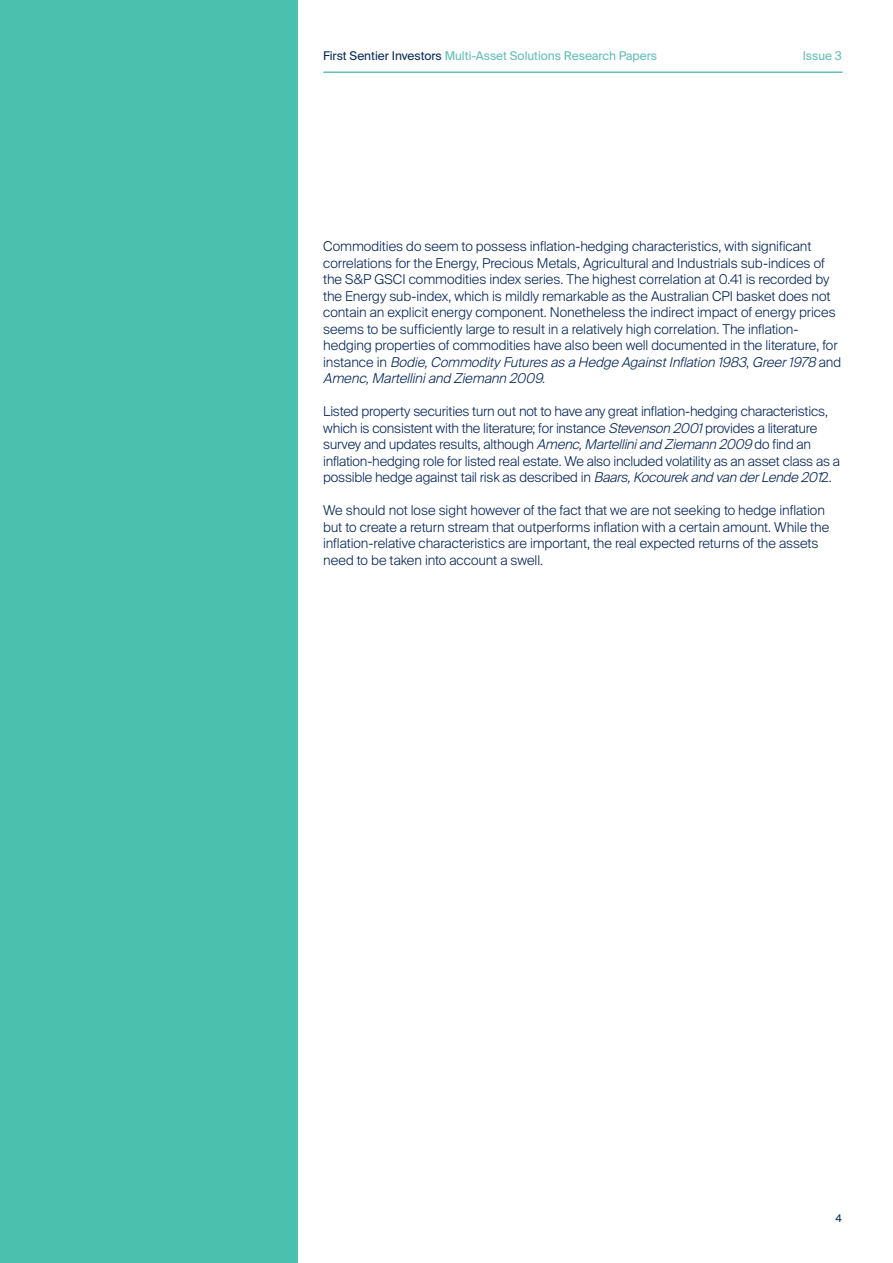
<style>
.page{position:relative;width:893px;height:1263px;background:#fff}
.page>*{position:absolute;margin:0;border:0;box-sizing:border-box;transform-origin:0 0}
.Body_text{font:300 13.5px/16.5px "Suisse Intl";letter-spacing:-.005em;color:#032359}
.t1{font:12px "Suisse Intl";letter-spacing:-.005em;color:#60beb3}
.t2{font:10.5px "Suisse Intl";color:#022856}
.s1{color:#022856}
.s2{font-style:italic}
</style>
<div class="page">
<hr style="left:324px;top:71px;width:518px;height:2px;background:#60beb3">
<div style="left:0;top:0;width:298px;height:1263px;background:#4cc0af"></div>
<p class="t1" style="left:323px;top:49px;width:336px"><span class="s1">First Sentier Investors</span> Multi-Asset Solutions Research Papers</p>
<p class="t1" style="left:803px;top:49px;width:41px">Issue 3</p>
<p class="Body_text" style="left:323px;top:238px;width:520px">Commodities do seem to possess inflation-hedging characteristics, with significant correlations for the Energy, Precious Metals, Agricultural and Industrials sub-indices of the S&amp;P GSCI commodities index series. The highest correlation at 0.41 is recorded by the Energy sub-index, which is mildly remarkable as the Australian CPI basket does not contain an explicit energy component. Nonetheless the indirect impact of energy prices seems to be sufficiently large to result in a relatively high correlation. The inflation&shy;hedging properties of commodities have also been well documented in the literature, for i n s t a n c e i n <span class="s2">Bodie,CommodityFuturesasaHedgeAgainstInflation1983</span>, <span class="s2">Greer1978</span>a n d <span class="s2">Amenc,MartelliniandZiemann2009</span>.</p>
<p class="Body_text" style="left:323px;top:403px;width:518px">Listed property securities turn out not to have any great inflation-hedging characteristics, which is consistent with the literature; for instance <span class="s2">Stevenson2001</span>provides a literature survey and updates results, although <span class="s2">Amenc,MartelliniandZiemann2009</span>do find an inflation-hedging role for listed real estate. We also included volatility as an asset class as a possible hedge against tail risk as described in <span class="s2">Baars,KocourekandvanderLende201</span>2.</p>
<p class="Body_text" style="left:323px;top:502px;width:508px">We should not lose sight however of the fact that we are not seeking to hedge inflation but to create a return stream that outperforms inflation with a certain amount. While the inflation-relative characteristics are important, the real expected returns of the assets need to be taken into account a swell.</p>
<p class="t2" style="left:836px;top:1212px;width:8px">4</p>
</div>
